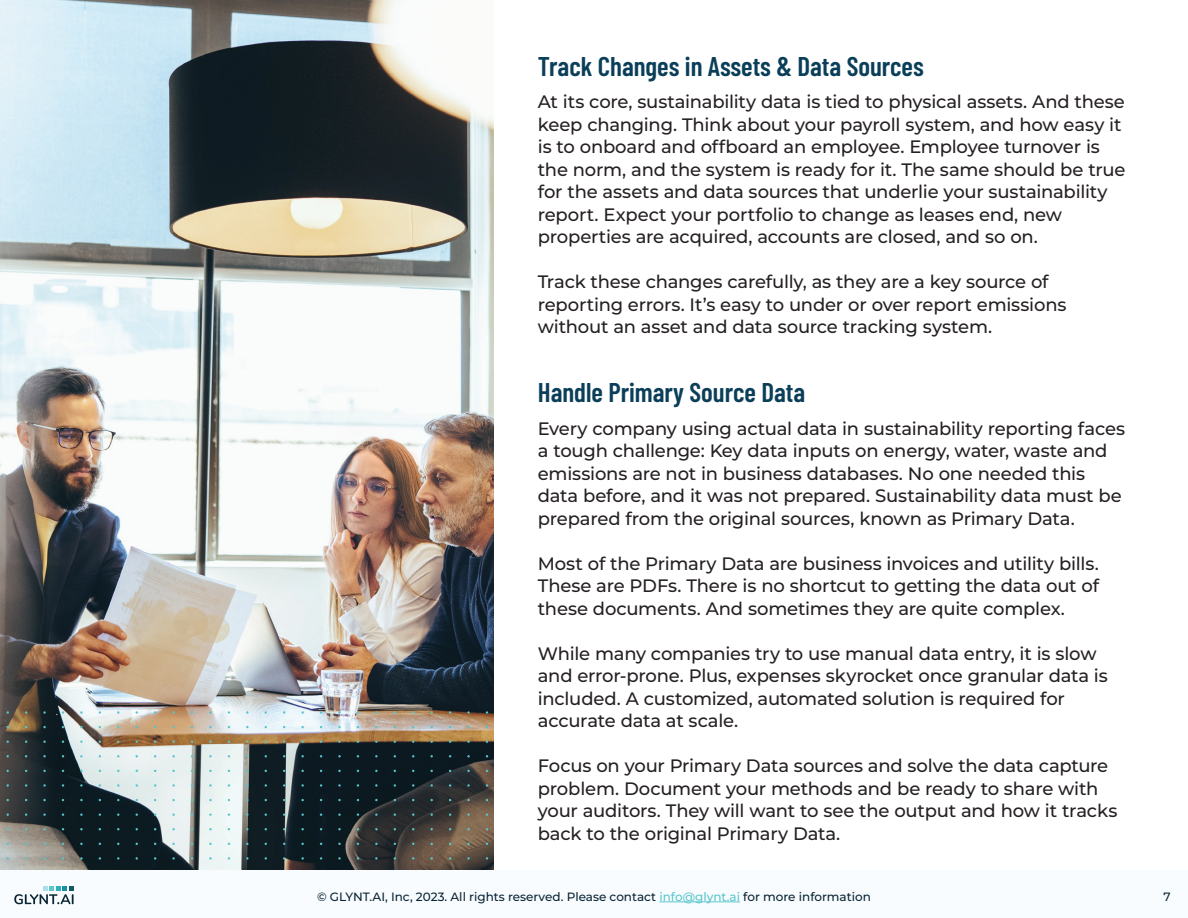
<style>
.page{position:relative;width:1188px;height:918px;background:#fff}
.page>*{position:absolute;margin:0;border:0;box-sizing:border-box;transform-origin:0 0}
.t1{font:600 27px "Barlow Condensed";color:#0a3e59}
.t2{font:500 18px/22.5px "Montserrat";letter-spacing:-.01em;color:#252021}
.t3{font:100 12px "Montserrat";color:#0a2434}
.s1{color:#5bc6cc}
</style>
<div class="page">
<img style="left:0;top:0;width:494px;height:870px">
<div style="left:0;top:870px;width:1188px;height:48px;background:#f8fcfe"></div>
<svg style="left:14px;top:886px;width:60px;height:18px"></svg>
<hr style="left:659px;top:902px;width:81px;height:1px;background:#5bc6cc">
<h1 class="t1" style="left:538px;top:47px;width:387px">Track Changes in Assets &amp; Data Sources</h1>
<p class="t2" style="left:538px;top:90px;width:589px">At its core, sustainability data is tied to physical assets. And these keep changing. Think about your payroll system, and how easy it is to onboard and offboard an employee. Employee turnover is the norm, and the system is ready for it. The same should be true for the assets and data sources that underlie your sustainability report. Expect your portfolio to change as leases end, new properties are acquired, accounts are closed, and so on.</p>
<p class="t2" style="left:538px;top:270px;width:530px">Track these changes carefully, as they are a key source of reporting errors. It’s easy to under or over report emissions without an asset and data source tracking system.</p>
<h1 class="t1" style="left:538px;top:373px;width:269px">Handle Primary Source Data</h1>
<p class="t2" style="left:538px;top:416px;width:589px">Every company using actual data in sustainability reporting faces a tough challenge: Key data inputs on energy, water, waste and emissions are not in business databases. No one needed this data before, and it was not prepared. Sustainability data must be prepared from the original sources, known as Primary Data.</p>
<p class="t2" style="left:538px;top:551px;width:563px;text-align:justify">Most of the Primary Data are business invoices and utility bills.<br>These are PDFs. There is no shortcut to getting the data out of these documents. And sometimes they are quite complex.</p>
<p class="t2" style="left:538px;top:641px;width:572px">While many companies try to use manual data entry, it is slow and error-prone. Plus, expenses skyrocket once granular data is included. A customized, automated solution is required for accurate data at scale.</p>
<p class="t2" style="left:538px;top:754px;width:581px">Focus on your Primary Data sources and solve the data capture problem. Document your methods and be ready to share with your auditors. They will want to see the output and how it tracks back to the original Primary Data.</p>
<p class="t3" style="left:317px;top:888px;width:555px">© GLYNT.AI, Inc, 2023. All rights reserved. Please contact <span class="s1">info@glynt.ai</span> for more information</p>
<p class="t3" style="left:1164px;top:888px;width:9px">7</p>
</div>
